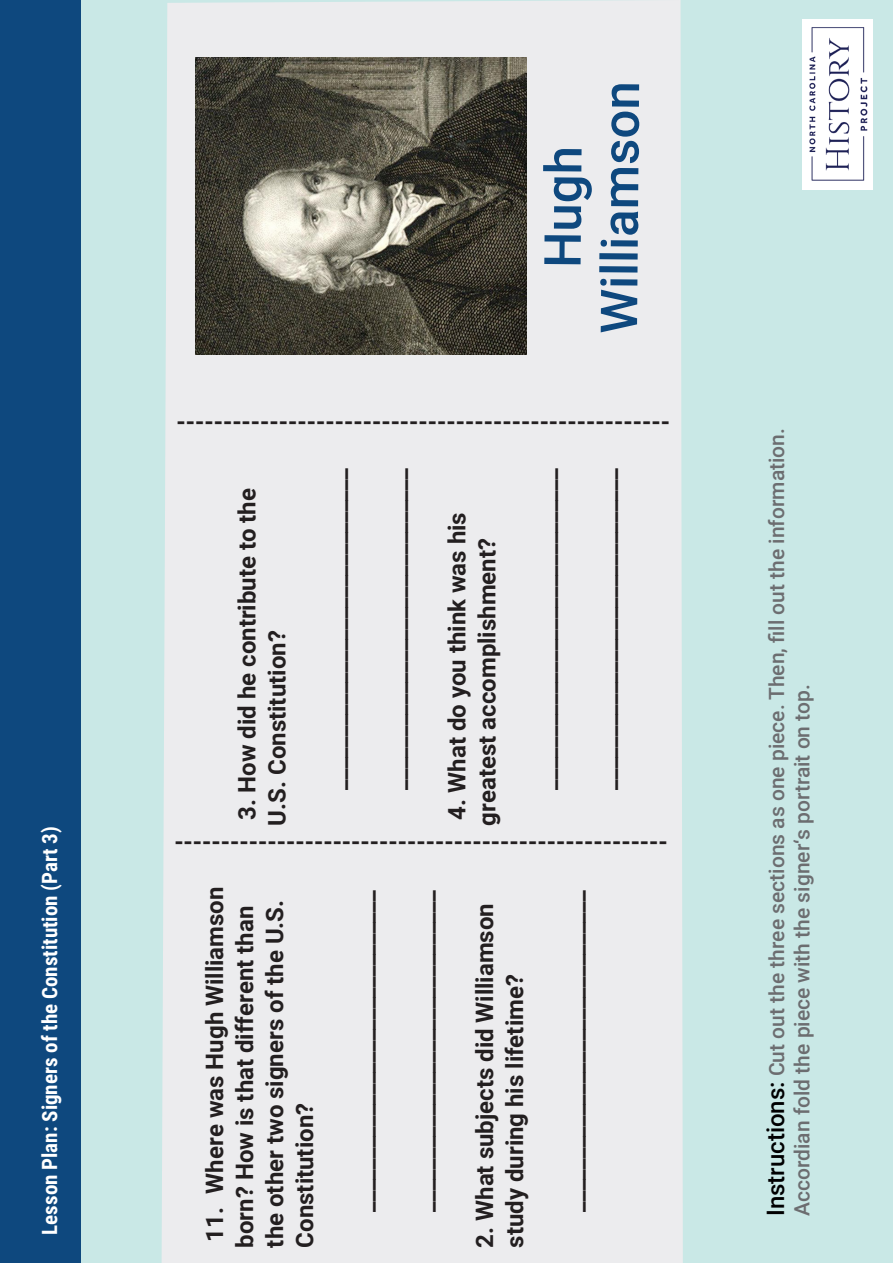
<style>
.page{position:relative;width:893px;height:1263px;background:#fff}
.page>*{position:absolute;margin:0;border:0;box-sizing:border-box;transform-origin:0 0}
.handwritten_headline{font:500 51px/56.8px "Roboto";letter-spacing:-.01em;color:#0e487e;text-align:center}
.body{font:700 24px/30px "Roboto";color:#231f20}
.handwritten_headline-2{font:500 21px/25.2px "Roboto";color:#6c6d70}
.content_big_headline{font:700 21px "Roboto Condensed";color:#fff}
.s1{font-size:24px;color:#000001}
</style>
<div class="page">
<div style="left:80px;top:0;width:813px;height:1263px;background:#c9e8e6"></div>
<div style="left:0;top:0;width:80px;height:1263px;background:#0e487e"></div>
<img style="left:803px;top:19px;width:69px;height:170px">
<div style="left:162px;top:0;width:521px;height:1263px;background:#ececee"></div>
<img style="left:196px;top:57px;width:330px;height:297px">
<p class="content_big_headline" style="left:35px;top:1235px;width:410px;rotate:-90deg">Lesson Plan: Signers of the Constitution (Part 3)</p>
<p class="handwritten_headline" style="left:532px;top:334px;width:255px;rotate:-90deg">Hugh<br>Williamson</p>
<p class="body" style="left:176px;top:406px;width:495px">-----------------------------------------------------</p>
<p class="body" style="left:231px;top:825px;width:339px;rotate:-90deg">3. How did he contribute to the<br>U.S. Constitution?</p>
<p class="body" style="left:321px;top:790px;width:323px;rotate:-90deg">______________________________</p>
<p class="body" style="left:381px;top:790px;width:323px;rotate:-90deg">______________________________</p>
<p class="body" style="left:441px;top:825px;width:315px;rotate:-90deg">4. What do you think was his greatest accomplishment?</p>
<p class="body" style="left:531px;top:790px;width:323px;rotate:-90deg">______________________________</p>
<p class="body" style="left:591px;top:790px;width:323px;rotate:-90deg">______________________________</p>
<p class="body" style="left:174px;top:826px;width:495px">-----------------------------------------------------</p>
<p class="body" style="left:199px;top:1247px;width:362px;rotate:-90deg">11. Where was Hugh Williamson born? How is that different than the other two signers of the U.S.<br>Constitution?</p>
<p class="body" style="left:349px;top:1212px;width:323px;rotate:-90deg">______________________________</p>
<p class="body" style="left:409px;top:1212px;width:323px;rotate:-90deg">______________________________</p>
<p class="body" style="left:469px;top:1247px;width:346px;rotate:-90deg">2. What subjects did Williamson study during his lifetime?</p>
<p class="body" style="left:559px;top:1212px;width:323px;rotate:-90deg">______________________________</p>
<p class="handwritten_headline-2" style="left:763px;top:1216px;width:789px;rotate:-90deg"><span class="s1">Instructions:</span> Cut out the three sections as one piece. Then, fill out the information.<br>Accordian fold the piece with the signer‘s portrait on top.</p>
</div>
